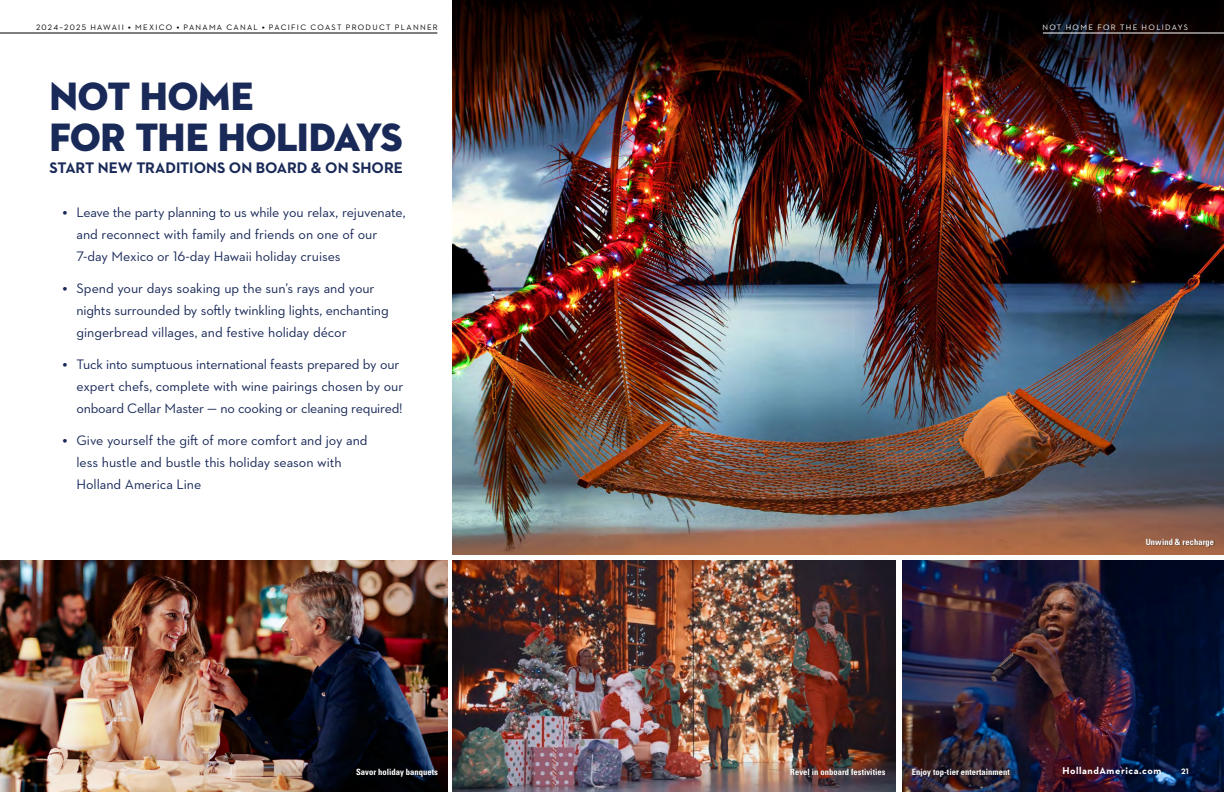
<style>
.page{position:relative;width:1224px;height:792px;background:#fff}
.page>*{position:absolute;margin:0;border:0;box-sizing:border-box;transform-origin:0 0}
.t1{font:40.3px/40.3px "Mgkhsf Neutraface 2 Display Titling";letter-spacing:-.005em;color:#192958}
.t2{font:700 15.6px "Qbygvm Neutraface 2 Text";letter-spacing:-.005em;color:#192958}
.t3{font:14px/22px "Cyksmg Neutraface 2 Text";letter-spacing:-.005em;color:#192958}
.t4{font:700 10px "Qbygvm Neutraface 2 Text";letter-spacing:.055em;color:#fff}
.t5{font:700 condensed 8.6px "Nwykry Univers LT Std";color:#fff}
.t6{font:8px "Cyksmg Neutraface 2 Text";letter-spacing:.16em;color:#000}
.t7{font:8px "Cyksmg Neutraface 2 Text";letter-spacing:.17em;color:#fff}
.t8{font:700 8px "Qbygvm Neutraface 2 Text";color:#fff}
.s1{font-family:"Mgkhsf Neutraface 2 Display Titling"}
</style>
<div class="page">
<img style="left:453px;top:0;width:771px;height:555px">
<img style="left:0;top:560px;width:448px;height:232px">
<img style="left:453px;top:560px;width:442px;height:232px">
<img style="left:902px;top:560px;width:322px;height:232px">
<hr style="left:1043px;top:33px;width:181px;height:1px;background:#fff">
<hr style="left:0;top:33px;width:437px;height:1px;background:#000">
<div style="left:1146px;top:538px;width:69px;height:10px;background:#000;opacity:.5"></div>
<div style="left:791px;top:768px;width:95px;height:7px;background:#000;opacity:.5"></div>
<div style="left:356px;top:768px;width:83px;height:9px;background:#000;opacity:.5"></div>
<div style="left:913px;top:768px;width:98px;height:9px;background:#000;opacity:.5"></div>
<p class="t6" style="left:36px;top:22px;width:403px">2024–2025 HAWAII <span class="s1">•</span> MEXICO <span class="s1">•</span> PANAMA CANAL <span class="s1">•</span> PACIFIC COAST PRODUCT PLANNER</p>
<h3 class="t1" style="left:50px;top:77px;width:355px">NOT HOME<br>FOR THE HOLIDAYS</h3>
<p class="t2" style="left:50px;top:157px;width:355px">START NEW TRADITIONS ON BOARD &amp; ON SHORE</p>
<p class="t3" style="left:76px;top:201px;width:331px;text-indent:-13px"><span class="s1">•</span> Leave the party planning to us while you relax, rejuvenate, and reconnect with family and friends on one of our<br>7-day Mexico or 16-day Hawaii holiday cruises</p>
<p class="t3" style="left:76px;top:277px;width:314px;text-indent:-13px"><span class="s1">•</span> Spend your days soaking up the sun’s rays and your nights surrounded by softly twinkling lights, enchanting gingerbread villages, and festive holiday décor</p>
<p class="t3" style="left:76px;top:353px;width:328px;text-indent:-13px"><span class="s1">•</span> Tuck into sumptuous international feasts prepared by our expert chefs, complete with wine pairings chosen by our onboard Cellar Master — no cooking or cleaning required!</p>
<p class="t3" style="left:76px;top:429px;width:293px;text-indent:-13px"><span class="s1">•</span> Give yourself the gift of more comfort and joy and less hustle and bustle this holiday season with<br>Holland America Line</p>
<p class="t7" style="left:1042px;top:22px;width:147px">NOT HOME FOR THE HOLIDAYS</p>
<p class="t5" style="left:1146px;top:537px;width:70px">Unwind &amp; recharge</p>
<p class="t5" style="left:356px;top:766px;width:84px">Savor holiday banquets</p>
<p class="t5" style="left:790px;top:766px;width:97px">Revel in onboard festivities</p>
<p class="t5" style="left:912px;top:766px;width:99px">Enjoy top-tier entertainment</p>
<p class="t4" style="left:1062px;top:765px;width:100px">HollandAmerica.com</p>
<p class="t8" style="left:1181px;top:767px;width:9px">21</p>
</div>
